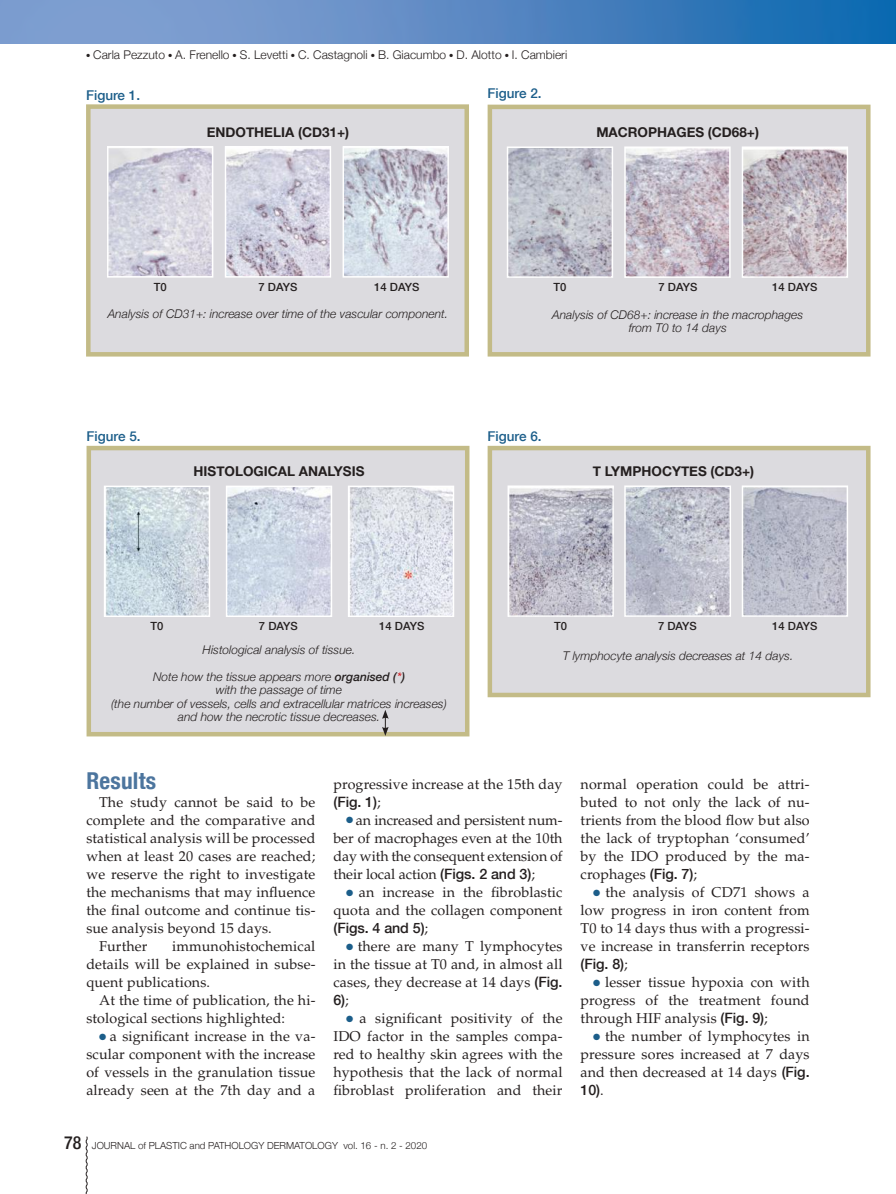
<style>
.page{position:relative;width:896px;height:1194px;background:#fff}
.page>*{position:absolute;margin:0;border:0;box-sizing:border-box;transform-origin:0 0}
.t1{font:700 condensed 23.25px "Helvetica Neue";letter-spacing:.01em;color:#4c759e}
.t2{font:14.25px/18px "Palatino LT Std";letter-spacing:.01em;color:#241f1f;text-align:justify}
.t3{font:500 14.25px "Helvetica Neue";letter-spacing:-.005em;color:#241f1f}
.t4{font:700 13.5px "Helvetica Neue";color:#241f1f}
.t5{font:500 13.5px "Helvetica Neue";color:#1c5e8a}
.t6{font:italic 300 12px/13.5px "Helvetica Neue";color:#241f1f;text-align:center}
.t7{font:300 12px "Helvetica Neue";color:#241f1f}
.t8{font:500 11.25px "Helvetica Neue";color:#241f1f}
.t9{font:300 9.75px "Helvetica Neue";color:#241f1f}
.s1{font-weight:500}
.s2{font-weight:500;color:#d42429}
.s3{color:#1c5e8a}
.s4{font-family:"Palatino LT Std";font-weight:400}
.s5{font-family:"Helvetica Neue";font-weight:500}
.s6{font-family:"Helvetica Neue LT Std";font-weight:500;font-stretch:condensed;font-size:18px}
</style>
<div class="page">
<div style="left:86px;top:445px;width:383px;height:291px;background:#dcdbdf;border:4px solid #c3bb87"></div>
<svg style="left:85px;top:1136px;width:3px;height:57px"></svg>
<img style="left:0;top:0;width:895px;height:44px">
<div style="left:86px;top:104px;width:383px;height:252px;background:#dcdbdf;border:4px solid #c3bb87"></div>
<img style="left:110px;top:149px;width:100px;height:125px">
<div style="left:107px;top:146px;width:106px;height:131px;border:2px solid #fff"></div>
<img style="left:345px;top:149px;width:101px;height:125px">
<div style="left:342px;top:146px;width:107px;height:131px;border:2px solid #fff"></div>
<img style="left:228px;top:149px;width:100px;height:125px">
<div style="left:225px;top:146px;width:106px;height:131px;border:2px solid #fff"></div>
<img style="left:107px;top:488px;width:100px;height:126px">
<div style="left:104px;top:485px;width:106px;height:132px;border:2px solid #fff"></div>
<img style="left:351px;top:488px;width:100px;height:126px">
<div style="left:348px;top:485px;width:106px;height:132px;border:2px solid #fff"></div>
<img style="left:229px;top:488px;width:100px;height:126px">
<div style="left:226px;top:485px;width:106px;height:132px;border:2px solid #fff"></div>
<div style="left:487px;top:105px;width:383px;height:251px;background:#dcdbdf;border:4px solid #c3bb87"></div>
<img style="left:509px;top:149px;width:101px;height:126px">
<div style="left:506px;top:146px;width:107px;height:132px;border:2px solid #fff"></div>
<img style="left:744px;top:149px;width:101px;height:126px">
<div style="left:741px;top:146px;width:107px;height:132px;border:2px solid #fff"></div>
<img style="left:627px;top:149px;width:100px;height:126px">
<div style="left:624px;top:146px;width:106px;height:132px;border:2px solid #fff"></div>
<div style="left:487px;top:445px;width:383px;height:252px;background:#dcdbdf;border:4px solid #c3bb87"></div>
<img style="left:510px;top:488px;width:100px;height:125px">
<div style="left:507px;top:485px;width:106px;height:131px;border:2px solid #fff"></div>
<img style="left:744px;top:488px;width:101px;height:125px">
<div style="left:741px;top:485px;width:107px;height:131px;border:2px solid #fff"></div>
<img style="left:627px;top:488px;width:101px;height:125px">
<div style="left:624px;top:485px;width:107px;height:131px;border:2px solid #fff"></div>
<svg style="left:382px;top:710px;width:6px;height:25px"></svg>
<p class="t7" style="left:86px;top:45px;width:482px">● Carla Pezzuto ● A. Frenello ● S. Levetti ● C. Castagnoli ● B. Giacumbo ● D. Alotto ● I. Cambieri</p>
<p class="t5" style="left:86px;top:84px;width:56px">Figure 1.</p>
<p class="t4" style="left:207px;top:121px;width:144px">ENDOTHELIA (CD31+)</p>
<p class="t5" style="left:487px;top:82px;width:56px">Figure 2.</p>
<p class="t4" style="left:596px;top:122px;width:164px">MACROPHAGES (CD68+)</p>
<p class="t8" style="left:154px;top:278px;width:14px">T0</p>
<p class="t8" style="left:258px;top:278px;width:40px">7 DAYS</p>
<p class="t8" style="left:374px;top:278px;width:47px">14 DAYS</p>
<p class="t6" style="left:108px;top:307px;width:342px">Analysis of CD31+: increase over time of the vascular component.</p>
<p class="t8" style="left:553px;top:278px;width:14px">T0</p>
<p class="t8" style="left:658px;top:278px;width:40px">7 DAYS</p>
<p class="t8" style="left:772px;top:278px;width:47px">14 DAYS</p>
<p class="t6" style="left:552px;top:307px;width:252px">Analysis of CD68+: increase in the macrophages from T0 to 14 days</p>
<p class="t5" style="left:86px;top:425px;width:56px">Figure 5.</p>
<p class="t5" style="left:487px;top:425px;width:56px">Figure 6.</p>
<p class="t4" style="left:193px;top:460px;width:172px">HISTOLOGICAL ANALYSIS</p>
<p class="t4" style="left:592px;top:460px;width:163px">T LYMPHOCYTES (CD3+)</p>
<p class="t8" style="left:150px;top:617px;width:14px">T0</p>
<p class="t8" style="left:259px;top:617px;width:40px">7 DAYS</p>
<p class="t8" style="left:379px;top:617px;width:47px">14 DAYS</p>
<p class="t6" style="left:203px;top:641px;width:154px">Histological analysis of tissue.</p>
<p class="t6" style="left:111px;top:668px;width:337px">Note how the tissue appears more <span class="s1">organised (</span><span class="s2">*</span><span class="s1">)<br></span>with the passage of time<br>(the number of vessels, cells and extracellular matrices increases) and how the necrotic tissue decreases.</p>
<p class="t8" style="left:554px;top:617px;width:14px">T0</p>
<p class="t8" style="left:658px;top:617px;width:40px">7 DAYS</p>
<p class="t8" style="left:772px;top:617px;width:47px">14 DAYS</p>
<p class="t6" style="left:562px;top:648px;width:232px">T lymphocyte analysis decreases at 14 days.</p>
<h1 class="t1" style="left:86px;top:761px;width:71px">Results</h1>
<p class="t2" style="left:99px;top:793px;width:218px">The study cannot be said to be</p>
<p class="t2" style="left:86px;top:811px;width:230px">complete and the comparative and</p>
<p class="t2" style="left:86px;top:829px;width:230px">statistical analysis will be processed</p>
<p class="t2" style="left:86px;top:847px;width:230px">when at least 20 cases are reached;</p>
<p class="t2" style="left:86px;top:865px;width:230px">we reserve the right to investigate</p>
<p class="t2" style="left:86px;top:883px;width:230px">the mechanisms that may influence</p>
<p class="t2" style="left:86px;top:901px;width:230px">the final outcome and continue tis-</p>
<p class="t2" style="left:86px;top:919px;width:187px">sue analysis beyond 15 days.</p>
<p class="t2" style="left:99px;top:937px;width:50px">Further</p>
<p class="t2" style="left:86px;top:937px;width:230px;text-indent:86px">immunohistochemical details will be explained in subse&shy;quent publications.</p>
<p class="t2" style="left:86px;top:991px;width:230px;text-indent:13px">At the time of publication, the hi&shy;stological sections highlighted:</p>
<p class="t2" style="left:86px;top:1027px;width:230px;text-indent:13px"><span class="s3">●</span> a significant increase in the va&shy;scular component with the increase of vessels in the granulation tissue already seen at the 7th day and a</p>
<p class="t2" style="left:333px;top:775px;width:230px">progressive increase at the 15th day</p>
<p class="t3" style="left:333px;top:790px;width:49px">(Fig. 1)<span class="s4">;</span></p>
<p class="t2" style="left:333px;top:811px;width:230px;text-indent:13px"><span class="s3">●</span> an increased and persistent num&shy;ber of macrophages even at the 10th day with the consequent extension of their local action <span class="s5">(Figs. 2 and 3)</span>;</p>
<p class="t2" style="left:333px;top:883px;width:230px;text-align:right"><span class="s3">●</span> an increase in the fibroblastic quota and the collagen component</p>
<p class="t3" style="left:333px;top:916px;width:96px">(Figs. 4 and 5)<span class="s4">;</span></p>
<p class="t2" style="left:333px;top:937px;width:230px;text-indent:13px"><span class="s3">●</span> there are many T lymphocytes in the tissue at T0 and, in almost all cases, they decrease at 14 days <span class="s5">(Fig.</span></p>
<p class="t3" style="left:333px;top:988px;width:17px">6)<span class="s4">;</span></p>
<p class="t2" style="left:333px;top:1009px;width:230px;text-indent:13px"><span class="s3">●</span> a significant positivity of the IDO factor in the samples compa&shy;red to healthy skin agrees with the hypothesis that the lack of normal fibroblast proliferation and their</p>
<p class="t9" style="left:64px;top:1137px;width:364px"><span class="s6">78</span> JOURNAL of PLASTIC and PATHOLOGY DERMATOLOGY vol. 16 - n. 2 - 2020</p>
<p class="t2" style="left:580px;top:775px;width:230px">normal operation could be attri&shy;buted to not only the lack of nu&shy;trients from the blood flow but also the lack of tryptophan ‘consumed’ by the IDO produced by the ma&shy;crophages <span class="s5">(Fig. 7)</span>;</p>
<p class="t2" style="left:580px;top:883px;width:230px;text-indent:13px"><span class="s3">●</span> the analysis of CD71 shows a low progress in iron content from T0 to 14 days thus with a progressi&shy;ve increase in transferrin receptors</p>
<p class="t3" style="left:580px;top:952px;width:49px">(Fig. 8)<span class="s4">;</span></p>
<p class="t2" style="left:580px;top:973px;width:230px;text-indent:13px"><span class="s3">●</span> lesser tissue hypoxia con with progress of the treatment found through HIF analysis <span class="s5">(Fig. 9)</span>;</p>
<p class="t2" style="left:580px;top:1027px;width:230px;text-indent:13px"><span class="s3">●</span> the number of lymphocytes in pressure sores increased at 7 days and then decreased at 14 days <span class="s5">(Fig.</span></p>
<p class="t3" style="left:580px;top:1078px;width:25px">10)<span class="s4">.</span></p>
</div>
